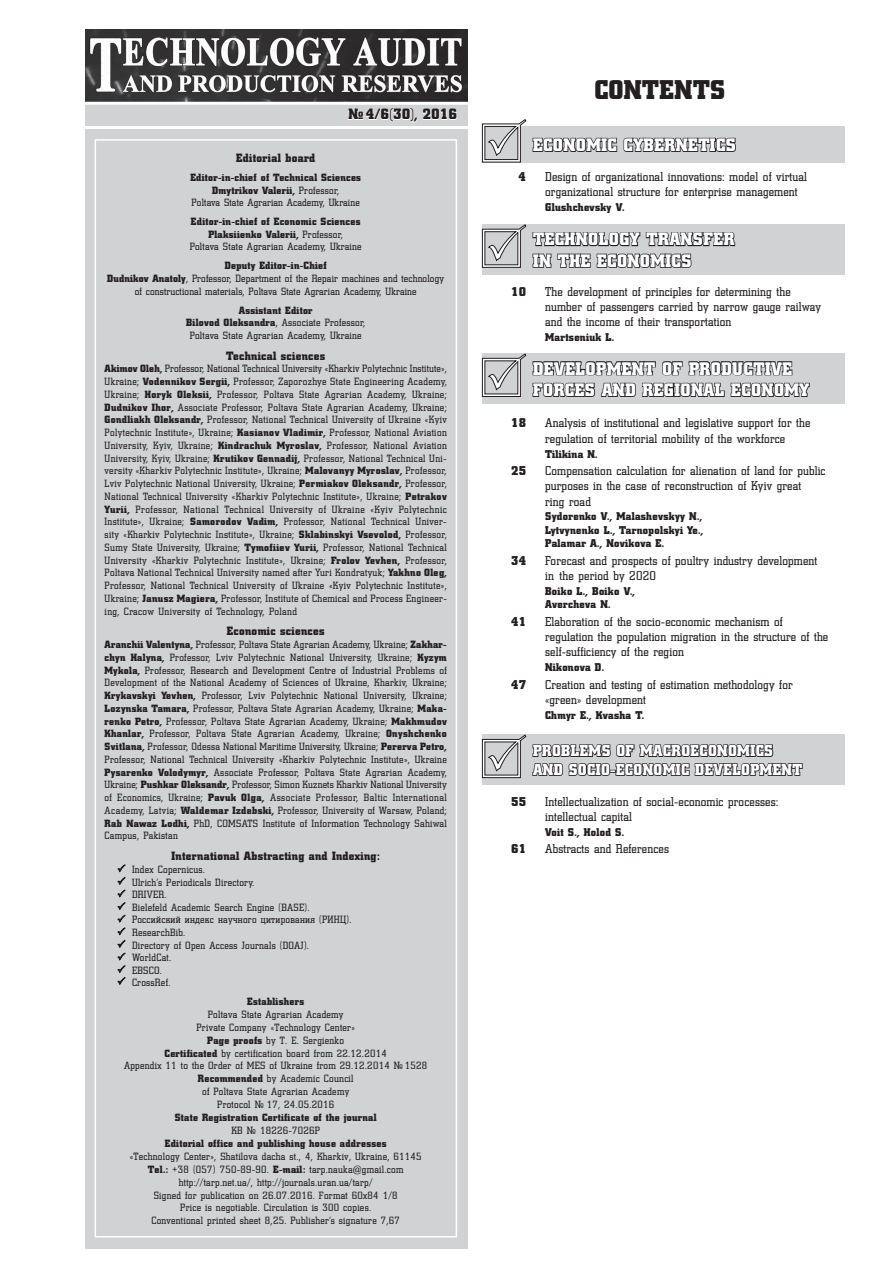
<style>
.page{position:relative;width:893px;height:1276px;background:#fff}
.page>*{position:absolute;margin:0;border:0;box-sizing:border-box;transform-origin:0 0}
.t1{font:27px "Coliseum Black C";color:#231f20}
.t2{font:18px/21.6px "Coliseum Black C";letter-spacing:.025em;color:#fff}
.t3{font:15.75px/18.9px "Coliseum Black C";letter-spacing:.025em;color:#fff}
.t4{font:15px "Coliseum Black C";color:#231f20}
.t5{font:12.75px/15.3px "Coliseum C";letter-spacing:.015em;color:#231f20}
.t6{font:12.75px "Coliseum Black C";letter-spacing:.015em;color:#231f20}
.t7{font:12px "Coliseum Black C";letter-spacing:.025em;color:#231f20}
.t8{font:11.25px/13.5px "Coliseum Black C";letter-spacing:.025em;color:#231f20;text-align:justify}
.t9{font:10.5px/12.8px "Coliseum C";letter-spacing:.03em;color:#231f20;text-align:center}
.t10{font:10.5px/12.6px "Coliseum Black C";letter-spacing:.025em;color:#231f20;text-align:center}
.s1{font-family:"Coliseum C"}
.s2{font-family:"Coliseum Black C"}
</style>
<div class="page">
<div style="left:85px;top:30px;width:383px;height:96px;background:#d1d2d4"></div>
<svg style="left:348px;top:108px;width:109px;height:15px"></svg>
<img style="left:85px;top:30px;width:383px;height:72px">
<hr style="left:85px;top:102px;width:383px;height:3px;background:#fff">
<div style="left:85px;top:129px;width:383px;height:1119px;background:#d1d2d4"></div>
<div style="left:95px;top:139px;width:362px;height:1098px;border:2px solid #fff"></div>
<div style="left:482px;top:353px;width:363px;height:51px;background:#d1d2d4"></div>
<svg style="left:482px;top:353px;width:328px;height:44px"></svg>
<div style="left:482px;top:126px;width:363px;height:36px;background:#d1d2d4"></div>
<svg style="left:482px;top:119px;width:255px;height:44px"></svg>
<div style="left:482px;top:734px;width:363px;height:50px;background:#d1d2d4"></div>
<svg style="left:482px;top:734px;width:321px;height:51px"></svg>
<div style="left:482px;top:224px;width:363px;height:50px;background:#d1d2d4"></div>
<svg style="left:482px;top:224px;width:254px;height:51px"></svg>
<svg style="left:117px;top:864px;width:9px;height:121px"></svg>
<h3 class="t4" style="left:348px;top:106px;width:110px">№ 4/6(30), 2016</h3>
<p class="t7" style="left:236px;top:151px;width:81px">Editorial board</p>
<p class="t10" style="left:190px;top:171px;width:172px">Editor-in-chief of Technical Sciences<br>Dmytrikov Valerii, <span class="s1">Professor,</span></p>
<p class="t9" style="left:192px;top:196px;width:170px">Poltava State Agrarian Academy, Ukraine</p>
<p class="t10" style="left:191px;top:215px;width:171px">Editor-in-chief of Economic Sciences<br>Plaksiienko Valerii, <span class="s1">Professor,</span></p>
<p class="t9" style="left:190px;top:240px;width:174px">Poltava State Agrarian Academy, Ukraine</p>
<p class="t10" style="left:225px;top:259px;width:103px">Deputy Editor-in-Chief</p>
<p class="t9" style="left:107px;top:272px;width:338px"><span class="s2">Dudnikov Anatoly</span>, Professor, Department of the Repair machines and technology of constructional materials, Poltava State Agrarian Academy, Ukraine</p>
<p class="t10" style="left:239px;top:304px;width:75px">Assistant Editor</p>
<p class="t9" style="left:186px;top:316px;width:180px"><span class="s2">Bilovod Oleksandra</span>, Associate Professor,<br>Poltava State Agrarian Academy, Ukraine</p>
<p class="t7" style="left:226px;top:348px;width:101px">Technical sciences</p>
<p class="t9" style="left:105px;top:362px;width:344px;text-align:justify"><span class="s2">Akimov Oleh,</span> Professor, National Technical University «Kharkiv Polytechnic Institute», Ukraine; <span class="s2">Vodennikov Sergii,</span> Professor, Zaporozhye State Engineering Academy, Ukraine; <span class="s2">Horyk Oleksii,</span> Professor, Poltava State Agrarian Academy, Ukraine; <span class="s2">Dudnikov Ihor,</span> Associate Professor, Poltava State Agrarian Academy, Ukraine; <span class="s2">Gondliakh Oleksandr,</span> Professor, National Technical University of Ukraine «Kyiv Polytechnic Institute», Ukraine; <span class="s2">Kasianov Vladimir,</span> Professor, National Aviation University, Kyiv, Ukraine; <span class="s2">Kindrachuk Myroslav,</span> Professor, National Aviation University, Kyiv, Ukraine; <span class="s2">Krutikov Gennadij,</span> Professor, National Technical Uni&shy;versity «Kharkiv Polytechnic Institute», Ukraine; <span class="s2">Malovanyy Myroslav,</span> Professor, Lviv Polytechnic National University, Ukraine; <span class="s2">Permiakov Oleksandr,</span> Professor, National Technical University «Kharkiv Polytechnic Institute», Ukraine; <span class="s2">Petrakov Yurii,</span> Professor, National Technical University of Ukraine «Kyiv Polytechnic Institute», Ukraine; <span class="s2">Samorodov Vadim,</span> Professor, National Technical Univer&shy;sity «Kharkiv Polytechnic Institute», Ukraine; <span class="s2">Sklabinskyi Vsevolod,</span> Professor, Sumy State University, Ukraine; <span class="s2">Tymofiiev Yurii,</span> Professor, National Technical University «Kharkiv Polytechnic Institute», Ukraine; <span class="s2">Frolov Yevhen,</span> Professor, Poltava National Technical University named after Yuri Kondratyuk; <span class="s2">Yakhno Oleg, </span>Professor, National Technical University of Ukraine «Kyiv Polytechnic Institute», Ukraine; <span class="s2">Janusz Magiera,</span> Professor, Institute of Chemical and Process Engineer&shy;ing, Cracow University of Technology, Poland</p>
<p class="t7" style="left:227px;top:624px;width:99px">Economic sciences</p>
<p class="t9" style="left:105px;top:638px;width:344px;text-align:justify"><span class="s2">Aranchii Valentyna,</span> Professor, Poltava State Agrarian Academy, Ukraine; <span class="s2">Zakhar&shy;chyn Halyna,</span> Professor, Lviv Polytechnic National University, Ukraine; <span class="s2">Kyzym Mykola,</span> Professor, Research and Development Centre of Industrial Problems of Development of the National Academy of Sciences of Ukraine, Kharkiv, Ukraine; <span class="s2">Krykavskyi Yevhen,</span> Professor, Lviv Polytechnic National University, Ukraine; <span class="s2">Lozynska Tamara,</span> Professor, Poltava State Agrarian Academy, Ukraine; <span class="s2">Maka&shy;renko Petro,</span> Professor, Poltava State Agrarian Academy, Ukraine; <span class="s2">Makhmudov Khanlar,</span> Professor, Poltava State Agrarian Academy, Ukraine; <span class="s2">Onyshchenko Svitlana,</span> Professor, Odessa National Maritime University, Ukraine; <span class="s2">Pererva Petro, </span>Professor, National Technical University «Kharkiv Polytechnic Institute», Ukraine <span class="s2">Pysarenko Volodymyr,</span> Associate Professor, Poltava State Agrarian Academy, Ukraine; <span class="s2">Pushkar Oleksandr,</span> Professor, Simon Kuznets Kharkiv National University of Economics, Ukraine; <span class="s2">Pavuk Olga,</span> Associate Professor, Baltic International Academy, Latvia; <span class="s2">Waldemar Izdebski,</span> Professor, University of Warsaw, Poland; <span class="s2">Rab Nawaz Lodhi,</span> PhD, COMSATS Institute of Information Technology Sahiwal Campus, Pakistan</p>
<p class="t7" style="left:172px;top:849px;width:210px">International Abstracting and Indexing:</p>
<p class="t9" style="left:132px;top:863px;width:221px;text-align:left">Index Copernicus.<br>Ulrich’s Periodicals Directory.<br>DRIVER.<br>Bielefeld Academic Search Engine (BASE).<br>Российский индекс научного цитирования (РИНЦ).<br>ResearchBib.<br>Directory of Open Access Journals (DOAJ).<br>WorldCat.<br>EBSCO.<br>CrossRef.</p>
<p class="t10" style="left:247px;top:995px;width:58px">Establishers</p>
<p class="t9" style="left:124px;top:1007px;width:305px">Poltava State Agrarian Academy<br>Private Company «Technology Center»<br><span class="s2">Page proofs</span> by T. E. Sergienko<br><span class="s2">Сertificated</span> by certification board from 22.12.2014<br>Appendix 11 to the Order of MES of Ukraine from 29.12.2014 № 1528<br><span class="s2">Recommended</span> by Academic Council<br>of Poltava State Agrarian Academy<br>Protocol № 17, 24.05.2016</p>
<p class="t10" style="left:175px;top:1111px;width:203px">State Registration Certificate of the journal</p>
<p class="t9" style="left:231px;top:1123px;width:90px">КВ № 18226-7026Р</p>
<p class="t10" style="left:165px;top:1137px;width:223px">Editorial office and publishing house addresses</p>
<p class="t9" style="left:130px;top:1149px;width:293px">«Technology Center», Shatilova dacha st., 4, Kharkiv, Ukraine, 61145<br><span class="s2">Tel.:</span> +38 (057) 750-89-90. <span class="s2">E-mail:</span> tarp.nauka@gmail.com http://tarp.net.ua/, http://journals.uran.ua/tarp/<br>Signed for publication on 26.07.2016. Format 60х84 1/8<br>Price is negotiable. Circulation is 300 copies.<br>Conventional printed sheet 8,25. Publisher’s signature 7,67</p>
<h1 class="t1" style="left:594px;top:75px;width:132px">Contents</h1>
<h2 class="t2" style="left:533px;top:134px;width:204px">Economic cybernetics</h2>
<p class="t6" style="left:519px;top:169px;width:9px">4</p>
<p class="t5" style="left:545px;top:169px;width:263px">Design of organizational innovations: model of virtual organizational structure for enterprise management</p>
<p class="t8" style="left:545px;top:200px;width:81px">Glushchevsky V.</p>
<h2 class="t2" style="left:533px;top:229px;width:203px">Technology transfer in the economics</h2>
<p class="t6" style="left:511px;top:284px;width:16px">10</p>
<p class="t5" style="left:545px;top:283px;width:277px">The development of principles for determining the number of passengers carried by narrow gauge railway and the income of their transportation</p>
<p class="t8" style="left:545px;top:330px;width:71px">Martseniuk L.</p>
<h2 class="t2" style="left:533px;top:358px;width:278px">Development of productive forces and regional economy</h2>
<p class="t6" style="left:511px;top:416px;width:16px">18</p>
<p class="t5" style="left:545px;top:415px;width:267px">Analysis of institutional and legislative support for the regulation of territorial mobility of the workforce</p>
<p class="t8" style="left:545px;top:447px;width:54px">Tilikina N.</p>
<p class="t6" style="left:511px;top:463px;width:16px">25</p>
<p class="t5" style="left:545px;top:463px;width:282px">Compensation calculation for alienation of land for public purposes in the case of reconstruction of Kyiv great<br>ring road</p>
<p class="t8" style="left:545px;top:510px;width:159px">Sydorenko V., Malashevskyy N., Lytvynenko L ., Tarnopolskyi Ye., Palamar A., Novikova E.</p>
<p class="t6" style="left:511px;top:553px;width:16px">34</p>
<p class="t5" style="left:545px;top:552px;width:274px">Forecast and prospects of poultry industry development in the period by 2020</p>
<p class="t8" style="left:545px;top:584px;width:91px">Boiko L., Boiko V.,<br>Avercheva N.</p>
<p class="t6" style="left:511px;top:614px;width:16px">41</p>
<p class="t5" style="left:545px;top:613px;width:285px">Elaboration of the socio-economic mechanism of regulation the population migration in the structure of the self-sufficiency of the region</p>
<p class="t8" style="left:545px;top:660px;width:60px">Nikonova D.</p>
<p class="t6" style="left:511px;top:677px;width:16px">47</p>
<p class="t5" style="left:545px;top:676px;width:249px">Creation and testing of estimation methodology for «green» development</p>
<p class="t8" style="left:545px;top:708px;width:101px">Chmyr E., Kvasha T.</p>
<h3 class="t3" style="left:533px;top:741px;width:271px">Problems of macroeconomics and socio-economic development</h3>
<p class="t6" style="left:511px;top:794px;width:16px">55</p>
<p class="t5" style="left:545px;top:793px;width:235px">Intellectualization of social-economic processes: intellectual capital</p>
<p class="t8" style="left:545px;top:825px;width:80px">Voit S., Holod S.</p>
<p class="t6" style="left:511px;top:841px;width:16px">61</p>
<p class="t5" style="left:545px;top:841px;width:125px">Abstracts and References</p>
</div>
